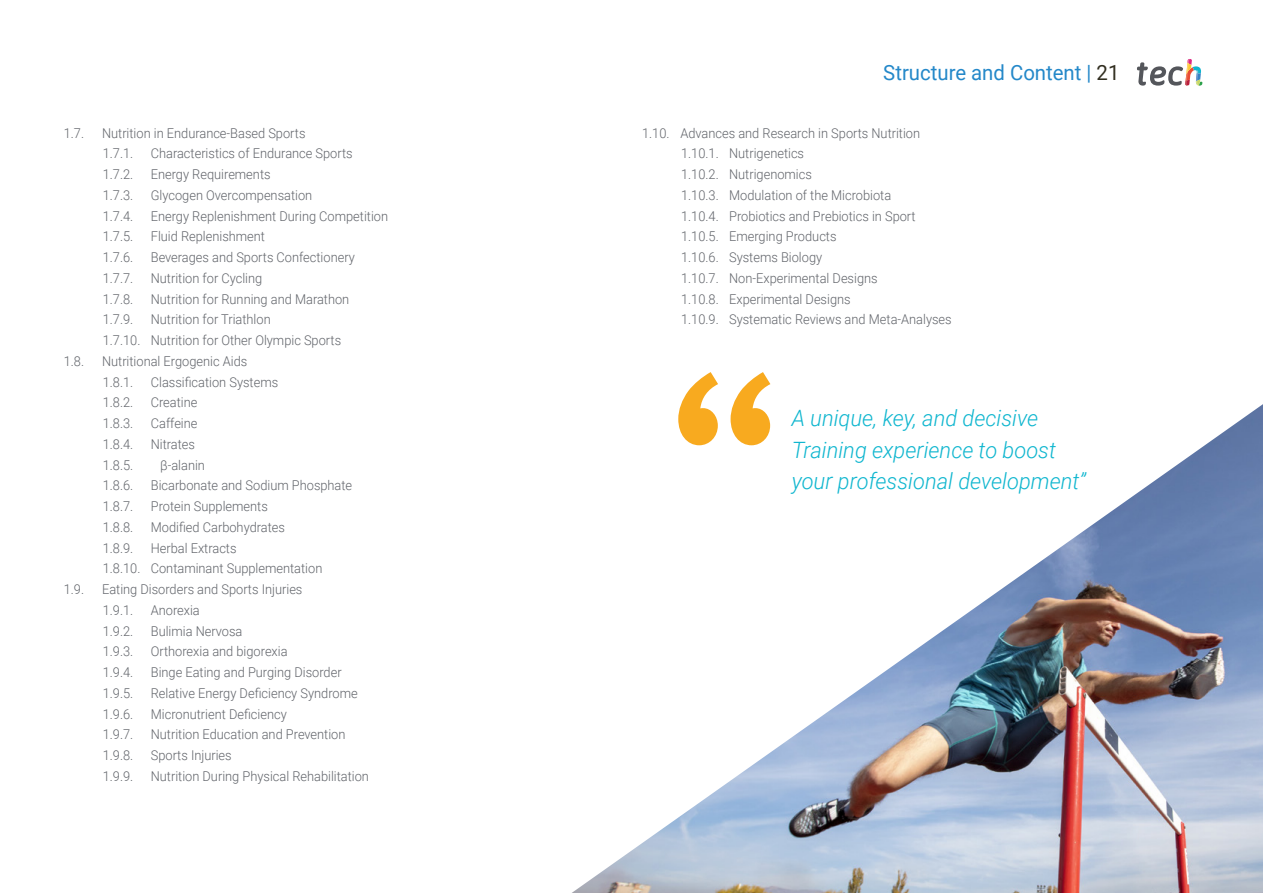
<style>
.page{position:relative;width:1263px;height:893px;background:#fff}
.page>*{position:absolute;margin:0;border:0;box-sizing:border-box;transform-origin:0 0}
.t1{font:italic 300 22.5px/31.5px "Roboto";color:#0fb6cf}
.t2{font:21px "Roboto";color:#2488c9}
.t3{font:300 13.5px/20.7px "Roboto";color:#61646a;scale:.95 1}
.s1{color:#312e20}
</style>
<div class="page">
<svg style="left:1137px;top:59px;width:65px;height:27px"></svg>
<img style="left:572px;top:404px;width:691px;height:489px">
<svg style="left:678px;top:372px;width:92px;height:73px"></svg>
<p class="t3" style="left:64px;top:122px;width:23px">1.7.</p>
<p class="t3" style="left:102px;top:122px;width:216px">Nutrition in Endurance-Based Sports<br>1.7.1.</p>
<p class="t3" style="left:151px;top:143px;width:214px">Characteristics of Endurance Sports</p>
<p class="t3" style="left:103px;top:164px;width:34px">1.7.2.</p>
<p class="t3" style="left:151px;top:164px;width:128px">Energy Requirements</p>
<p class="t3" style="left:103px;top:184px;width:34px">1.7.3.</p>
<p class="t3" style="left:151px;top:184px;width:171px">Glycogen Overcompensation</p>
<p class="t3" style="left:103px;top:205px;width:34px">1.7.4.</p>
<p class="t3" style="left:151px;top:205px;width:251px">Energy Replenishment During Competition</p>
<p class="t3" style="left:103px;top:226px;width:34px">1.7.5.</p>
<p class="t3" style="left:151px;top:226px;width:122px">Fluid Replenishment</p>
<p class="t3" style="left:103px;top:247px;width:34px">1.7.6.</p>
<p class="t3" style="left:151px;top:247px;width:216px">Beverages and Sports Confectionery</p>
<p class="t3" style="left:103px;top:267px;width:34px">1.7.7.</p>
<p class="t3" style="left:151px;top:267px;width:119px">Nutrition for Cycling</p>
<p class="t3" style="left:103px;top:288px;width:34px">1.7.8.</p>
<p class="t3" style="left:151px;top:288px;width:210px">Nutrition for Running and Marathon</p>
<p class="t3" style="left:103px;top:309px;width:34px">1.7.9.</p>
<p class="t3" style="left:103px;top:309px;width:252px;text-indent:48px">Nutrition for Triathlon<br>1.7.10. Nutrition for Other Olympic Sports</p>
<p class="t3" style="left:64px;top:350px;width:23px">1.8.</p>
<p class="t3" style="left:102px;top:350px;width:154px">Nutritional Ergogenic Aids<br>1.8.1.</p>
<p class="t3" style="left:151px;top:371px;width:136px">Classification Systems</p>
<p class="t3" style="left:103px;top:392px;width:34px">1.8.2.</p>
<p class="t3" style="left:151px;top:392px;width:51px">Creatine</p>
<p class="t3" style="left:103px;top:413px;width:34px">1.8.3.</p>
<p class="t3" style="left:151px;top:413px;width:51px">Caffeine</p>
<p class="t3" style="left:103px;top:433px;width:34px">1.8.4.</p>
<p class="t3" style="left:151px;top:433px;width:48px">Nitrates</p>
<p class="t3" style="left:103px;top:454px;width:34px">1.8.5.</p>
<p class="t3" style="left:160px;top:454px;width:49px">β-alanin</p>
<p class="t3" style="left:103px;top:475px;width:34px">1.8.6.</p>
<p class="t3" style="left:151px;top:475px;width:214px">Bicarbonate and Sodium Phosphate</p>
<p class="t3" style="left:103px;top:495px;width:34px">1.8.7.</p>
<p class="t3" style="left:151px;top:495px;width:125px">Protein Supplements</p>
<p class="t3" style="left:103px;top:516px;width:34px">1.8.8.</p>
<p class="t3" style="left:151px;top:516px;width:143px">Modified Carbohydrates</p>
<p class="t3" style="left:103px;top:537px;width:34px">1.8.9.</p>
<p class="t3" style="left:103px;top:537px;width:233px;text-indent:48px">Herbal Extracts<br>1.8.10. Contaminant Supplementation</p>
<p class="t3" style="left:64px;top:578px;width:23px">1.9.</p>
<p class="t3" style="left:102px;top:578px;width:212px">Eating Disorders and Sports Injuries<br>1.9.1.</p>
<p class="t3" style="left:151px;top:599px;width:53px">Anorexia</p>
<p class="t3" style="left:103px;top:620px;width:34px">1.9.2.</p>
<p class="t3" style="left:151px;top:620px;width:98px">Bulimia Nervosa</p>
<p class="t3" style="left:103px;top:641px;width:34px">1.9.3.</p>
<p class="t3" style="left:151px;top:641px;width:146px">Orthorexia and bigorexia</p>
<p class="t3" style="left:103px;top:661px;width:34px">1.9.4.</p>
<p class="t3" style="left:151px;top:661px;width:202px">Binge Eating and Purging Disorder</p>
<p class="t3" style="left:103px;top:682px;width:34px">1.9.5.</p>
<p class="t3" style="left:151px;top:682px;width:219px">Relative Energy Deficiency Syndrome</p>
<p class="t3" style="left:103px;top:703px;width:34px">1.9.6.</p>
<p class="t3" style="left:151px;top:703px;width:145px">Micronutrient Deficiency</p>
<p class="t3" style="left:103px;top:724px;width:34px">1.9.7.</p>
<p class="t3" style="left:151px;top:724px;width:206px">Nutrition Education and Prevention</p>
<p class="t3" style="left:103px;top:744px;width:34px">1.9.8.</p>
<p class="t3" style="left:151px;top:744px;width:87px">Sports Injuries</p>
<p class="t3" style="left:103px;top:765px;width:34px">1.9.9.</p>
<p class="t3" style="left:151px;top:765px;width:231px">Nutrition During Physical Rehabilitation</p>
<h2 class="t2" style="left:883px;top:57px;width:238px">Structure and Content | <span class="s1">21</span></h2>
<p class="t3" style="left:681px;top:122px;width:286px;text-indent:-39px">1.10. Advances and Research in Sports Nutrition 1.10.1. Nutrigenetics<br>1.10.2. Nutrigenomics<br>1.10.3. Modulation of the Microbiota<br>1.10.4. Probiotics and Prebiotics in Sport 1.10.5. Emerging Products<br>1.10.6. Systems Biology<br>1.10.7. Non-Experimental Designs<br>1.10.8. Experimental Designs<br>1.10.9. Systematic Reviews and Meta-Analyses</p>
<h1 class="t1" style="left:792px;top:401px;width:296px">A unique, key, and decisive<br>Training experience to boost your professional development”</h1>
</div>
